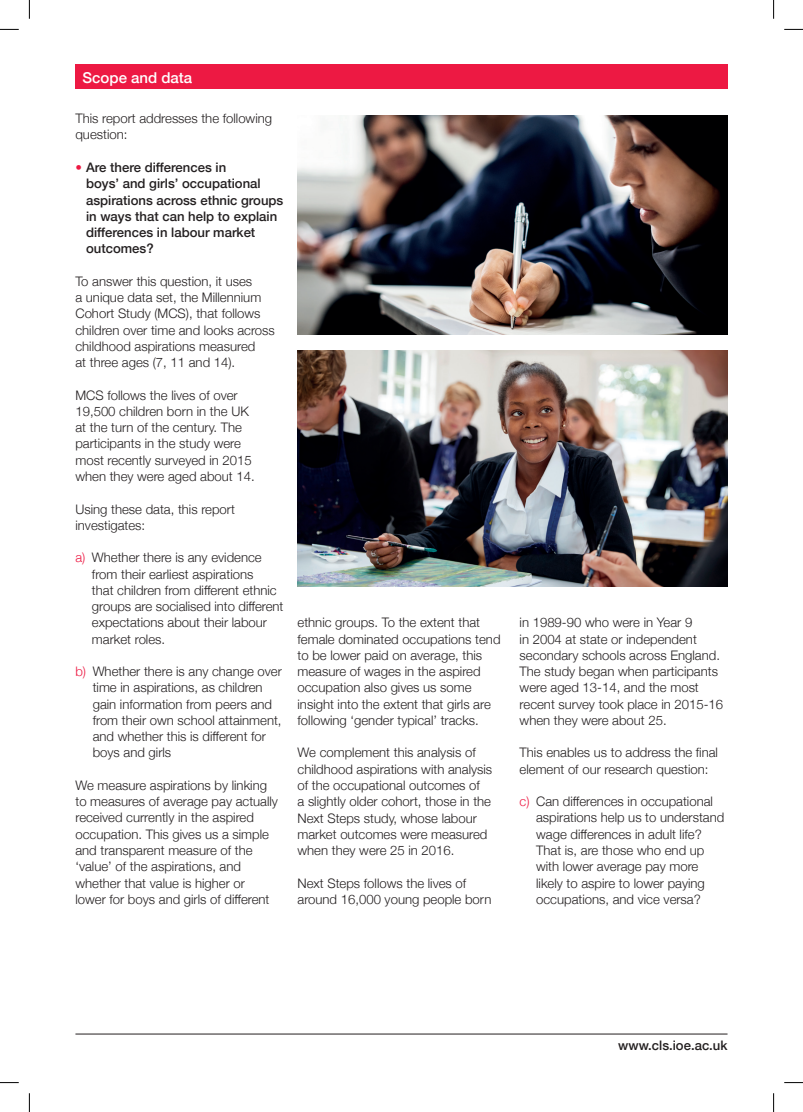
<style>
.page{position:relative;width:803px;height:1112px;background:#fff}
.page>*{position:absolute;margin:0;border:0;box-sizing:border-box;transform-origin:0 0}
.t1{font:500 15px "Helvetica Neue";color:#fff}
.t2{font:300 13.12px/16.2px "Helvetica Neue";color:#231f20}
.t3{font:500 13.12px/16.2px "Helvetica Neue";color:#231f20}
.s1{font-weight:300;color:#ed1943}
.s2{color:#ed1943}
</style>
<div class="page">
<hr style="left:75px;top:1033px;width:652px;height:1px;background:#231f20">
<div style="left:75px;top:65px;width:652px;height:24px;background:#ed1943"></div>
<img style="left:297px;top:351px;width:430px;height:235px">
<img style="left:297px;top:115px;width:430px;height:219px">
<svg style="left:0;top:29px;width:19px;height:1px"></svg>
<svg style="left:784px;top:29px;width:19px;height:1px"></svg>
<svg style="left:0;top:1082px;width:19px;height:1px"></svg>
<svg style="left:784px;top:1082px;width:19px;height:1px"></svg>
<svg style="left:29px;top:0;width:1px;height:19px"></svg>
<svg style="left:29px;top:1093px;width:1px;height:18px"></svg>
<svg style="left:773px;top:0;width:1px;height:19px"></svg>
<svg style="left:773px;top:1093px;width:1px;height:18px"></svg>
<p class="t1" style="left:83px;top:66px;width:111px">Scope and data</p>
<p class="t2" style="left:75px;top:109px;width:198px">This report addresses the following question:</p>
<p class="t3" style="left:86px;top:158px;width:199px;text-indent:-11px"><span class="s1">•</span> Are there differences in<br>boys’ and girls’ occupational aspirations across ethnic groups in ways that can help to explain differences in labour market outcomes?</p>
<p class="t2" style="left:75px;top:272px;width:201px">To answer this question, it uses<br>a unique data set, the Millennium<br>Cohort Study (MCS), that follows children over time and looks across childhood aspirations measured<br>at three ages (7, 11 and 14).</p>
<p class="t2" style="left:75px;top:386px;width:181px">MCS follows the lives of over<br>19,500 children born in the UK at the turn of the century. The participants in the study were most recently surveyed in 2015 when they were aged about 14.</p>
<p class="t2" style="left:75px;top:499px;width:161px">Using these data, this report investigates:</p>
<p class="t2" style="left:92px;top:548px;width:193px;text-indent:-17px"><span class="s2">a)</span> Whether there is any evidence from their earliest aspirations<br>that children from different ethnic groups are socialised into different expectations about their labour market roles.</p>
<p class="t2" style="left:93px;top:662px;width:191px;text-indent:-17px"><span class="s2">b)</span> Whether there is any change over time in aspirations, as children gain information from peers and from their own school attainment, and whether this is different for boys and girls</p>
<p class="t2" style="left:75px;top:776px;width:204px">We measure aspirations by linking to measures of average pay actually received currently in the aspired occupation. This gives us a simple and transparent measure of the ‘value’ of the aspirations, and whether that value is higher or lower for boys and girls of different</p>
<p class="t2" style="left:297px;top:613px;width:204px">ethnic groups. To the extent that female dominated occupations tend to be lower paid on average, this measure of wages in the aspired occupation also gives us some insight into the extent that girls are following ‘gender typical’ tracks.</p>
<p class="t2" style="left:297px;top:743px;width:196px">We complement this analysis of childhood aspirations with analysis of the occupational outcomes of<br>a slightly older cohort, those in the<br>Next Steps study, whose labour market outcomes were measured when they were 25 in 2016.</p>
<p class="t2" style="left:297px;top:873px;width:195px">Next Steps follows the lives of around 16,000 young people born</p>
<p class="t2" style="left:520px;top:613px;width:205px">in 1989-90 who were in Year 9<br>in 2004 at state or independent secondary schools across England.<br>The study began when participants were aged 13-14, and the most recent survey took place in 2015-16 when they were about 25.</p>
<p class="t2" style="left:520px;top:743px;width:200px">This enables us to address the final element of our research question:</p>
<p class="t2" style="left:536px;top:792px;width:190px;text-indent:-17px"><span class="s2">c)</span> Can differences in occupational aspirations help us to understand wage differences in adult life?<br>That is, are those who end up with lower average pay more likely to aspire to lower paying occupations, and vice versa?</p>
<p class="t3" style="left:618px;top:1036px;width:111px">www.cls.ioe.ac.uk</p>
</div>
